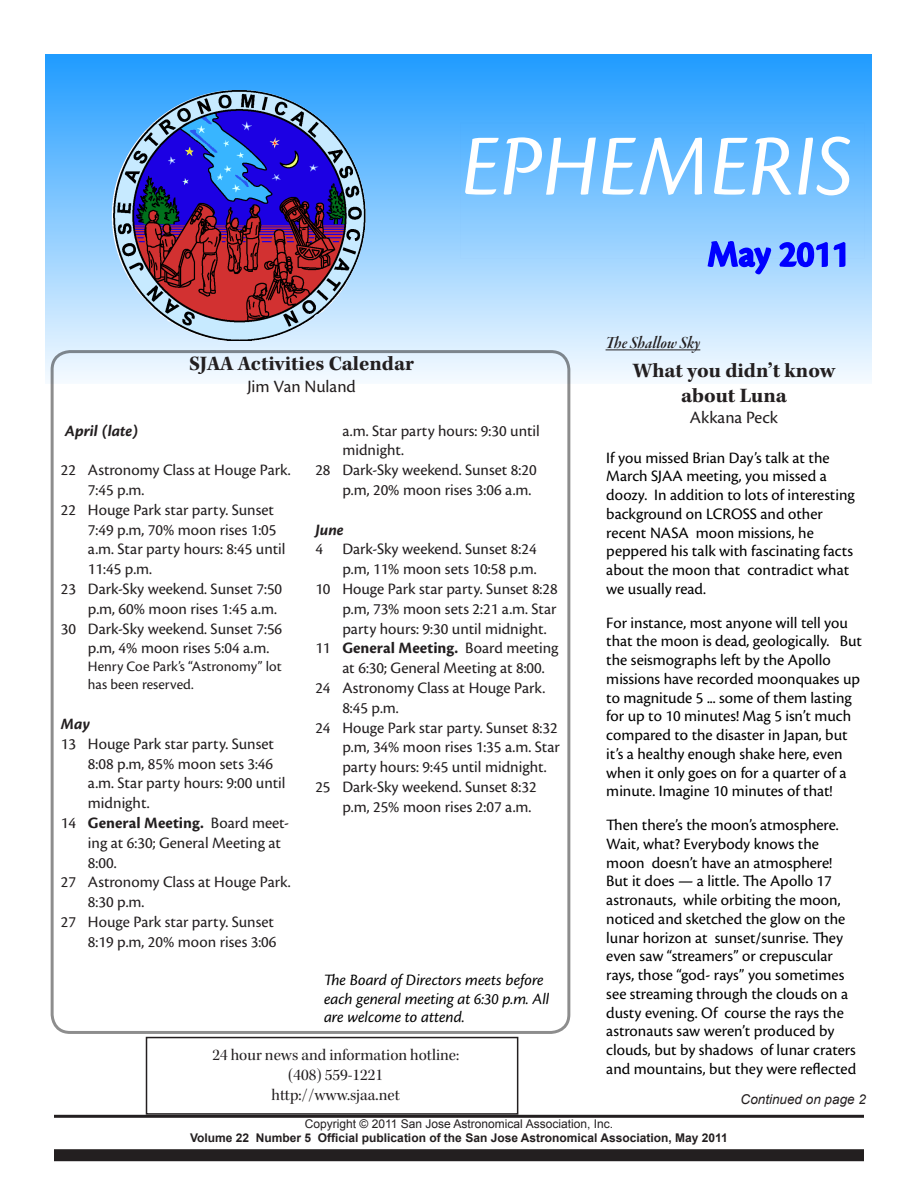
<style>
.page{position:relative;width:918px;height:1188px;background:#fff}
.page>*{position:absolute;margin:0;border:0;box-sizing:border-box;transform-origin:0 0}
.t1{font:italic 90px "Cronos Pro";color:#fff}
.Headline{font:700 21px/25.2px "Kepler Std";color:#231f20;text-align:center}
.Byline{font:18px "Cronos Pro";color:#231f20}
.Pre-title{font:18px "Garamond Premr Pro Smbd It Disp";color:#231f20}
.t2{font:16.5px/18.8px "Cronos Pro";color:#000}
.Calendar{font:16.5px/19.8px "Cronos Pro";color:#231f20}
.t3{font:italic 16.5px/18.8px "Cronos Pro";color:#000}
.Headline-2{font:16.5px/19.8px "Kepler Std Subh";color:#231f20;text-align:center}
.Calendar-2{font:italic 700 16.5px "Cronos Pro";color:#231f20}
.Calendar-3{font:15px/18px "Cronos Pro";color:#231f20}
.contd_line{font:italic 13.5px "Arial";color:#231f20}
.t4{font:700 12px "Arial";color:#231f20}
.t5{font:12px "Arial";color:#231f20}
.s1{font-weight:700}
</style>
<div class="page">
<div style="left:45px;top:55px;width:827px;height:329px;background:linear-gradient(to bottom,#209cff,#f5faff)"></div>
<div style="left:54px;top:1149px;width:810px;height:12px;background:#231f20"></div>
<hr style="left:54px;top:1115px;width:810px;height:3px;background:#231f20">
<div style="left:146px;top:1037px;width:372px;height:78px;border:2px solid #231f20"></div>
<img style="left:61px;top:54px;width:310px;height:287px">
<div style="left:52px;top:352px;width:517px;height:680px;background:#fff;border-radius:18px"></div>
<div style="left:51px;top:350px;width:519px;height:684px;border:3px solid #000;border-radius:18px"></div>
<svg style="left:706px;top:235px;width:142px;height:41px;background:#6e91fe"></svg>
<hr style="left:606px;top:349px;width:94px;height:1px;background:#231f20">
<h1 class="t1" style="left:461px;top:115px;width:394px">EPHEMERIS</h1>
<p class="Headline" style="left:189px;top:352px;width:227px">SJAA Activities Calendar</p>
<p class="Byline" style="left:247px;top:376px;width:110px">Jim Van Nuland</p>
<p class="Calendar-2" style="left:65px;top:421px;width:75px">April (late)</p>
<p class="Calendar" style="left:88px;top:460px;width:204px;text-indent:-27px">22 Astronomy Class at Houge Park.<br>7:45 p.m.</p>
<p class="Calendar" style="left:88px;top:500px;width:199px;text-indent:-27px">22 Houge Park star party. Sunset<br>7:49 p.m, 70% moon rises 1:05 a.m. Star party hours: 8:45 until<br>11:45 p.m.</p>
<p class="Calendar" style="left:88px;top:579px;width:196px;text-indent:-27px">23 Dark-Sky weekend. Sunset 7:50 p.m, 60% moon rises 1:45 a.m.</p>
<p class="Calendar" style="left:88px;top:619px;width:196px;text-indent:-27px">30 Dark-Sky weekend. Sunset 7:56 p.m, 4% moon rises 5:04 a.m.</p>
<p class="Calendar-3" style="left:88px;top:658px;width:195px">Henry Coe Park’s “Astronomy” lot has been reserved.</p>
<p class="Calendar-2" style="left:61px;top:714px;width:31px">May</p>
<p class="Calendar" style="left:88px;top:734px;width:199px;text-indent:-27px">13 Houge Park star party. Sunset<br>8:08 p.m, 85% moon sets 3:46 a.m. Star party hours: 9:00 until midnight.</p>
<p class="Calendar" style="left:88px;top:813px;width:203px;text-indent:-27px">14 <span class="s1">General Meeting.</span> Board meet&shy;ing at 6:30; General Meeting at<br>8:00.</p>
<p class="Calendar" style="left:88px;top:872px;width:204px;text-indent:-27px">27 Astronomy Class at Houge Park.<br>8:30 p.m.</p>
<p class="Calendar" style="left:61px;top:912px;width:217px;text-align:right">27 Houge Park star party. Sunset<br>8:19 p.m, 20% moon rises 3:06</p>
<p class="Calendar" style="left:342px;top:421px;width:199px">a.m. Star party hours: 9:30 until midnight.</p>
<p class="Calendar" style="left:342px;top:460px;width:196px;text-indent:-27px">28 Dark-Sky weekend. Sunset 8:20 p.m, 20% moon rises 3:06 a.m.</p>
<p class="Calendar-2" style="left:315px;top:520px;width:30px">June</p>
<p class="Calendar" style="left:315px;top:539px;width:223px;text-align:right">4 Dark-Sky weekend. Sunset 8:24 p.m, 11% moon sets 10:58 p.m.</p>
<p class="Calendar" style="left:342px;top:579px;width:217px;text-align:justify;text-indent:-27px">10 Houge Park star party. Sunset 8:28 p.m, 73% moon sets 2:21 a.m. Star party hours: 9:30 until midnight.</p>
<p class="Calendar" style="left:342px;top:638px;width:218px;text-indent:-27px">11 <span class="s1">General Meeting.</span> Board meeting at 6:30; General Meeting at 8:00.</p>
<p class="Calendar" style="left:342px;top:678px;width:204px;text-indent:-27px">24 Astronomy Class at Houge Park.<br>8:45 p.m.</p>
<p class="Calendar" style="left:342px;top:718px;width:219px;text-indent:-27px">24 Houge Park star party. Sunset 8:32 p.m, 34% moon rises 1:35 a.m. Star party hours: 9:45 until midnight.</p>
<p class="Calendar" style="left:342px;top:777px;width:196px;text-indent:-27px">25 Dark-Sky weekend. Sunset 8:32 p.m, 25% moon rises 2:07 a.m.</p>
<p class="t3" style="left:324px;top:970px;width:227px">The Board of Directors meets before each general meeting at 6:30 p.m. All are welcome to attend.</p>
<p class="Headline-2" style="left:212px;top:1046px;width:248px">24 hour news and information hotline: (408) 559-1221<br>http://www.sjaa.net</p>
<p class="Pre-title" style="left:606px;top:333px;width:96px">The Shallow Sky</p>
<p class="Headline" style="left:633px;top:358px;width:204px">What you didn’t know about Luna</p>
<p class="Byline" style="left:690px;top:407px;width:90px">Akkana Peck</p>
<p class="t2" style="left:606px;top:448px;width:250px">If you missed Brian Day’s talk at the<br>March SJAA meeting, you missed a doozy. In addition to lots of interesting background on LCROSS and other recent NASA moon missions, he peppered his talk with fascinating facts about the moon that contradict what we usually read.</p>
<p class="t2" style="left:606px;top:613px;width:257px">For instance, most anyone will tell you that the moon is dead, geologically. But the seismographs left by the Apollo missions have recorded moonquakes up to magnitude 5 ... some of them lasting for up to 10 minutes! Mag 5 isn’t much compared to the disaster in Japan, but it’s a healthy enough shake here, even when it only goes on for a quarter of a minute. Imagine 10 minutes of that!</p>
<p class="t2" style="left:606px;top:816px;width:252px">Then there’s the moon’s atmosphere.<br>Wait, what? Everybody knows the moon doesn’t have an atmosphere!<br>But it does — a little. The Apollo 17 astronauts, while orbiting the moon, noticed and sketched the glow on the lunar horizon at sunset/sunrise. They even saw “streamers” or crepuscular rays, those “god- rays” you sometimes see streaming through the clouds on a dusty evening. Of course the rays the astronauts saw weren’t produced by clouds, but by shadows of lunar craters and mountains, but they were reflected</p>
<p class="contd_line" style="left:741px;top:1091px;width:127px">Continued on page 2</p>
<p class="t5" style="left:305px;top:1116px;width:310px">Copyright © 2011 San Jose Astronomical Association, Inc.</p>
<p class="t4" style="left:190px;top:1130px;width:539px">Volume 22 Number 5 Official publication of the San Jose Astronomical Association, May 2011</p>
</div>
